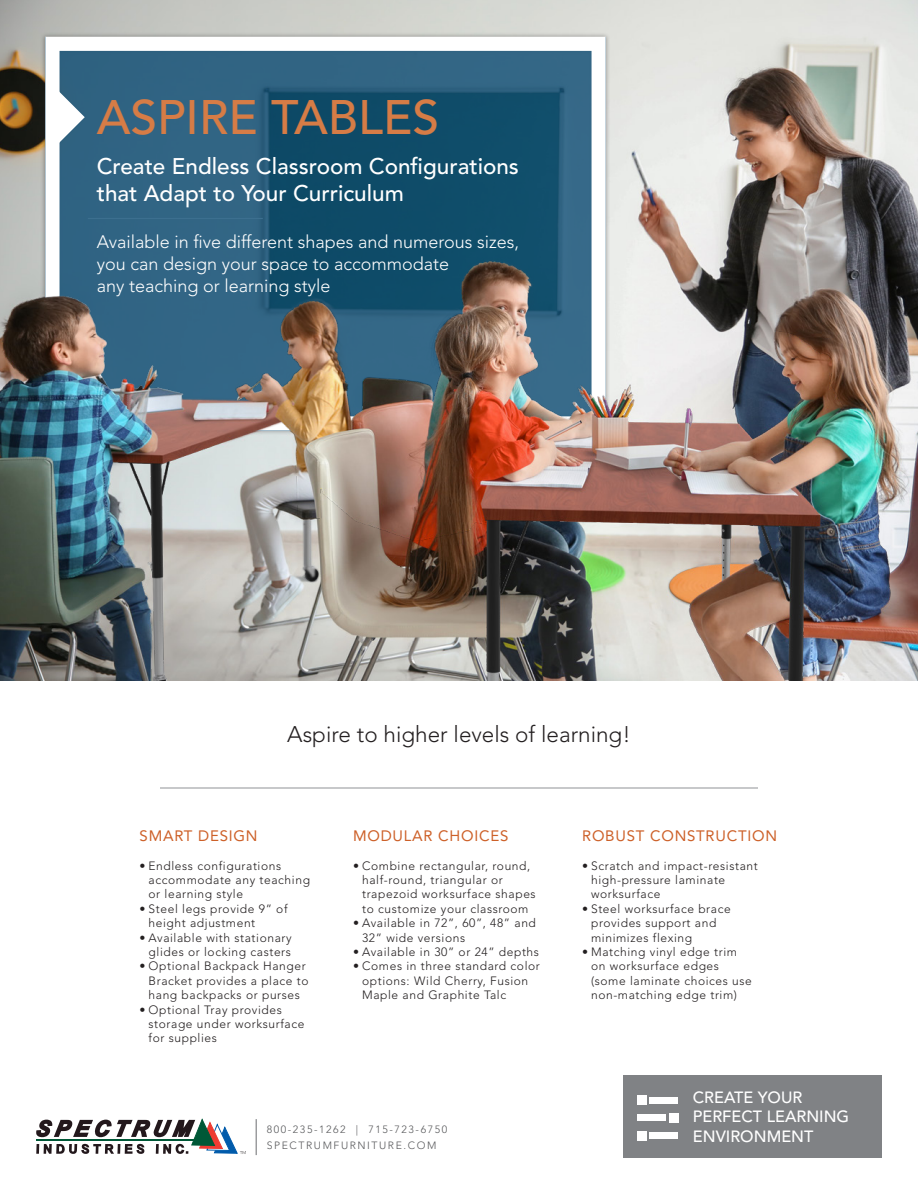
<style>
.page{position:relative;width:918px;height:1188px;background:#fff}
.page>*{position:absolute;margin:0;border:0;box-sizing:border-box;transform-origin:0 0}
.t1{font:500 48px "Avenir LT Std";color:#d67c46}
.t2{font:500 22.5px/27px "Avenir LT Std";color:#fff}
.t3{font:300 22.5px "Avenir LT Std";color:#231f20}
.t4{font:300 18px/21.6px "Avenir LT Std";color:#fff}
.t5{font:500 16.2px/19.5px "Avenir LT Std";color:#fff}
.t6{font:15px "Avenir LT Std";letter-spacing:.05em;color:#cd6028}
.t7{font:300 12px/14.4px "Avenir LT Std";letter-spacing:.05em;color:#231f20}
.t8{font:300 10.5px "Avenir LT Std";letter-spacing:.15em;color:#57585a}
</style>
<div class="page">
<img style="left:0;top:0;width:918px;height:681px">
<hr style="left:160px;top:787px;width:598px;height:1px;background:#c7c8ca">
<div style="left:623px;top:1075px;width:259px;height:83px;background:#808285"></div>
<div style="left:637px;top:1096px;width:9px;height:9px;background:#fff"></div>
<div style="left:650px;top:1097px;width:28px;height:6px;background:#fff"></div>
<div style="left:669px;top:1113px;width:9px;height:9px;background:#fff"></div>
<div style="left:637px;top:1115px;width:29px;height:6px;background:#fff"></div>
<div style="left:637px;top:1131px;width:9px;height:9px;background:#fff"></div>
<div style="left:650px;top:1132px;width:28px;height:7px;background:#fff"></div>
<svg style="left:36px;top:1118px;width:210px;height:36px"></svg>
<hr style="left:256px;top:1119px;width:1px;height:36px;background:#6c6d70">
<div style="left:41px;top:32px;width:569px;height:403px;background:#231f20;opacity:.4"></div>
<img style="left:45px;top:37px;width:561px;height:394px">
<svg style="left:54px;top:87px;width:31px;height:61px"></svg>
<p class="t1" style="left:97px;top:89px;width:344px">ASPIRE TABLES</p>
<p class="t2" style="left:97px;top:154px;width:424px">Create Endless Classroom Configurations that Adapt to Your Curriculum</p>
<p class="t4" style="left:97px;top:231px;width:424px">Available in five different shapes and numerous sizes, you can design your space to accommodate<br>any teaching or learning style</p>
<p class="t3" style="left:287px;top:721px;width:345px">Aspire to higher levels of learning!</p>
<p class="t6" style="left:140px;top:827px;width:120px">SMART DESIGN</p>
<p class="t7" style="left:149px;top:858px;width:163px;text-indent:-9px">• Endless configurations accommodate any teaching or learning style</p>
<p class="t7" style="left:149px;top:901px;width:141px;text-indent:-9px">• Steel legs provide 9” of height adjustment</p>
<p class="t7" style="left:140px;top:930px;width:154px;text-align:right">• Available with stationary glides or locking casters</p>
<p class="t7" style="left:149px;top:959px;width:162px;text-indent:-9px">• Optional Backpack Hanger<br>Bracket provides a place to hang backpacks or purses</p>
<p class="t7" style="left:149px;top:1002px;width:157px;text-indent:-9px">• Optional Tray provides storage under worksurface for supplies</p>
<p class="t6" style="left:353px;top:827px;width:157px">MODULAR CHOICES</p>
<p class="t7" style="left:362px;top:858px;width:175px;text-indent:-9px">• Combine rectangular, round, half-round, triangular or trapezoid worksurface shapes to customize your classroom</p>
<p class="t7" style="left:362px;top:916px;width:175px;text-indent:-9px">• Available in 72”, 60”, 48” and<br>32” wide versions</p>
<p class="t7" style="left:353px;top:945px;width:187px">• Available in 30” or 24” depths</p>
<p class="t7" style="left:362px;top:959px;width:179px;text-indent:-9px">• Comes in three standard color options: Wild Cherry, Fusion<br>Maple and Graphite Talc</p>
<p class="t8" style="left:267px;top:1123px;width:182px">800-235-1262 | 715-723-6750</p>
<p class="t8" style="left:267px;top:1139px;width:171px">SPECTRUMFURNITURE.COM</p>
<p class="t6" style="left:582px;top:827px;width:196px">ROBUST CONSTRUCTION</p>
<p class="t7" style="left:591px;top:858px;width:168px;text-indent:-9px">• Scratch and impact-resistant high-pressure laminate worksurface</p>
<p class="t7" style="left:591px;top:901px;width:141px;text-indent:-9px">• Steel worksurface brace provides support and minimizes flexing</p>
<p class="t7" style="left:591px;top:945px;width:162px;text-indent:-9px">• Matching vinyl edge trim on worksurface edges (some laminate choices use non-matching edge trim)</p>
<p class="t5" style="left:693px;top:1088px;width:158px">CREATE YOUR<br>PERFECT LEARNING<br>ENVIRONMENT</p>
</div>
